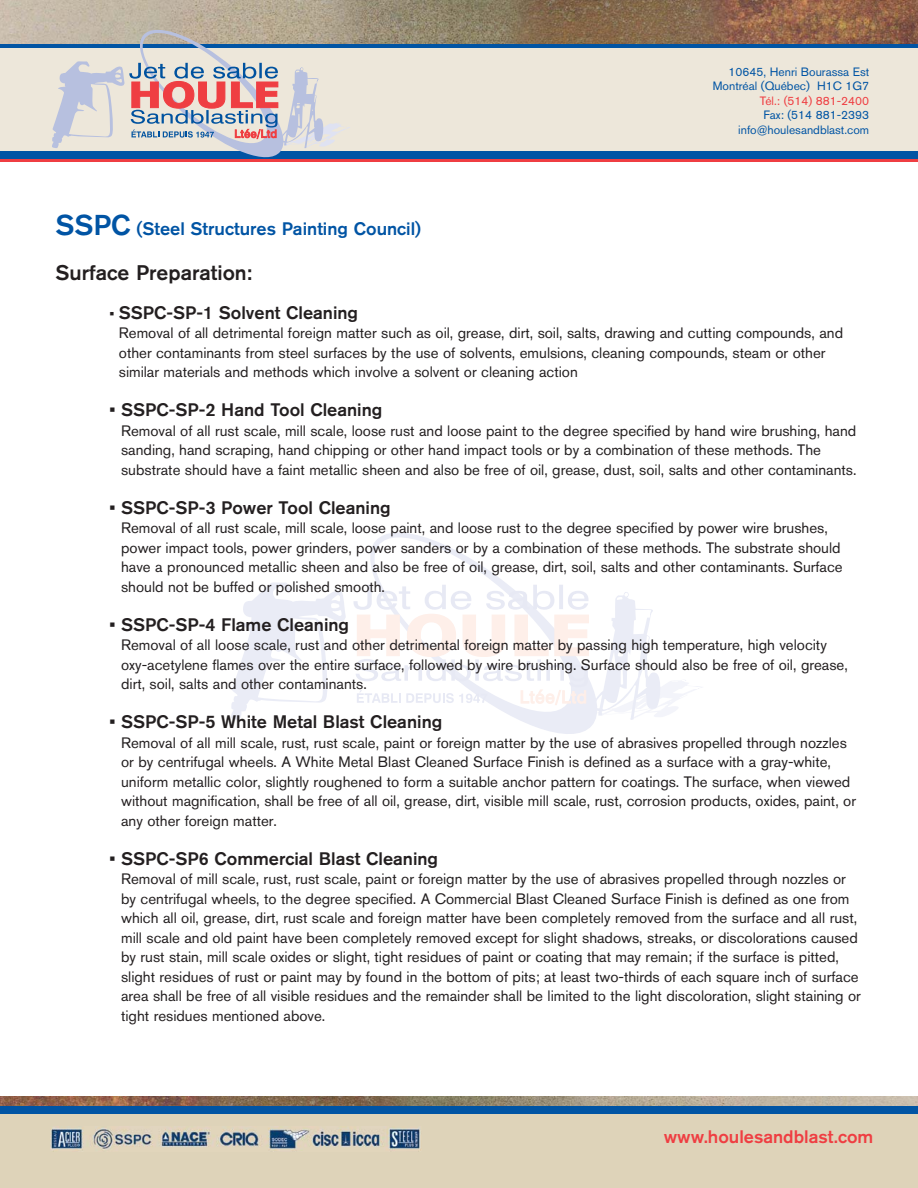
<style>
.page{position:relative;width:918px;height:1188px;background:#fff}
.page>*{position:absolute;margin:0;border:0;box-sizing:border-box;transform-origin:0 0}
.t1{font:500 21px "Nissan AG";color:#231f20}
.t2{font:500 18px "Nissan AG";color:#231f20}
.t3{font:500 18px "Nissan AG";color:#0054a4}
.t4{font:500 18px "Nissan AG";color:#ef3e42}
.t5{font:15px/19.5px "Nissan AG";color:#231f20}
.t6{font:12px/14.5px "Nissan AG";color:#0054a4;text-align:right}
.t7{font:12px "Nissan AG";color:#ef3e42}
.s1{font-size:28.5px}
.s2{font-weight:400;font-size:15px}
</style>
<div class="page">
<img style="left:0;top:0;width:918px;height:45px">
<img style="left:0;top:1096px;width:918px;height:11px">
<div style="left:0;top:46px;width:918px;height:107px;background:#ede7da"></div>
<div style="left:0;top:151px;width:918px;height:10px;background:#0054a4"></div>
<div style="left:0;top:1110px;width:918px;height:78px;background:#ded3b9"></div>
<hr style="left:0;top:45px;width:918px;height:3px;background:#0054a4">
<hr style="left:0;top:159px;width:918px;height:3px;background:#ef3e42">
<svg style="left:52px;top:21px;width:299px;height:137px"></svg>
<svg style="left:370px;top:533px;width:225px;height:201px"></svg>
<svg style="left:231px;top:582px;width:115px;height:138px"></svg>
<svg style="left:354px;top:585px;width:348px;height:135px"></svg>
<div style="left:0;top:1107px;width:918px;height:7px;background:#0054a4"></div>
<img style="left:50px;top:1127px;width:371px;height:25px">
<p class="t6" style="left:713px;top:66px;width:158px">10645, Henri Bourassa Est<br>Montréal (Québec) H1C 1G7</p>
<p class="t7" style="left:760px;top:96px;width:111px">Tél.: (514) 881-2400</p>
<p class="t6" style="left:738px;top:109px;width:132px">Fax: (514 881-2393 info@houlesandblast.com</p>
<p class="t3" style="left:56px;top:222px;width:367px"><span class="s1">SSPC</span> (Steel Structures Painting Council)</p>
<h1 class="t1" style="left:56px;top:265px;width:198px">Surface Preparation:</h1>
<p class="t2" style="left:110px;top:306px;width:250px"><span class="s2">•</span> SSPC-SP-1 Solvent Cleaning</p>
<p class="t5" style="left:119px;top:325px;width:726px">Removal of all detrimental foreign matter such as oil, grease, dirt, soil, salts, drawing and cutting compounds, and other contaminants from steel surfaces by the use of solvents, emulsions, cleaning compounds, steam or other similar materials and methods which involve a solvent or cleaning action</p>
<p class="t2" style="left:110px;top:403px;width:274px">• SSPC-SP-2 Hand Tool Cleaning</p>
<p class="t5" style="left:121px;top:422px;width:737px">Removal of all rust scale, mill scale, loose rust and loose paint to the degree specified by hand wire brushing, hand sanding, hand scraping, hand chipping or other hand impact tools or by a combination of these methods. The substrate should have a faint metallic sheen and also be free of oil, grease, dust, soil, salts and other contaminants.</p>
<p class="t2" style="left:110px;top:501px;width:283px">• SSPC-SP-3 Power Tool Cleaning</p>
<p class="t5" style="left:121px;top:520px;width:723px">Removal of all rust scale, mill scale, loose paint, and loose rust to the degree specified by power wire brushes, power impact tools, power grinders, power sanders or by a combination of these methods. The substrate should have a pronounced metallic sheen and also be free of oil, grease, dirt, soil, salts and other contaminants. Surface should not be buffed or polished smooth.</p>
<p class="t2" style="left:110px;top:618px;width:241px">• SSPC-SP-4 Flame Cleaning</p>
<p class="t5" style="left:121px;top:637px;width:728px">Removal of all loose scale, rust and other detrimental foreign matter by passing high temperature, high velocity oxy-acetylene flames over the entire surface, followed by wire brushing. Surface should also be free of oil, grease, dirt, soil, salts and other contaminants.</p>
<p class="t2" style="left:110px;top:715px;width:334px">• SSPC-SP-5 White Metal Blast Cleaning</p>
<p class="t5" style="left:121px;top:734px;width:736px">Removal of all mill scale, rust, rust scale, paint or foreign matter by the use of abrasives propelled through nozzles or by centrifugal wheels. A White Metal Blast Cleaned Surface Finish is defined as a surface with a gray-white, uniform metallic color, slightly roughened to form a suitable anchor pattern for coatings. The surface, when viewed without magnification, shall be free of all oil, grease, dirt, visible mill scale, rust, corrosion products, oxides, paint, or any other foreign matter.</p>
<p class="t2" style="left:110px;top:852px;width:330px">• SSPC-SP6 Commercial Blast Cleaning</p>
<p class="t5" style="left:121px;top:871px;width:741px">Removal of mill scale, rust, rust scale, paint or foreign matter by the use of abrasives propelled through nozzles or by centrifugal wheels, to the degree specified. A Commercial Blast Cleaned Surface Finish is defined as one from which all oil, grease, dirt, rust scale and foreign matter have been completely removed from the surface and all rust, mill scale and old paint have been completely removed except for slight shadows, streaks, or discolorations caused by rust stain, mill scale oxides or slight, tight residues of paint or coating that may remain; if the surface is pitted, slight residues of rust or paint may by found in the bottom of pits; at least two-thirds of each square inch of surface area shall be free of all visible residues and the remainder shall be limited to the light discoloration, slight staining or tight residues mentioned above.</p>
<p class="t4" style="left:664px;top:1131px;width:211px">www.houlesandblast.com</p>
</div>
